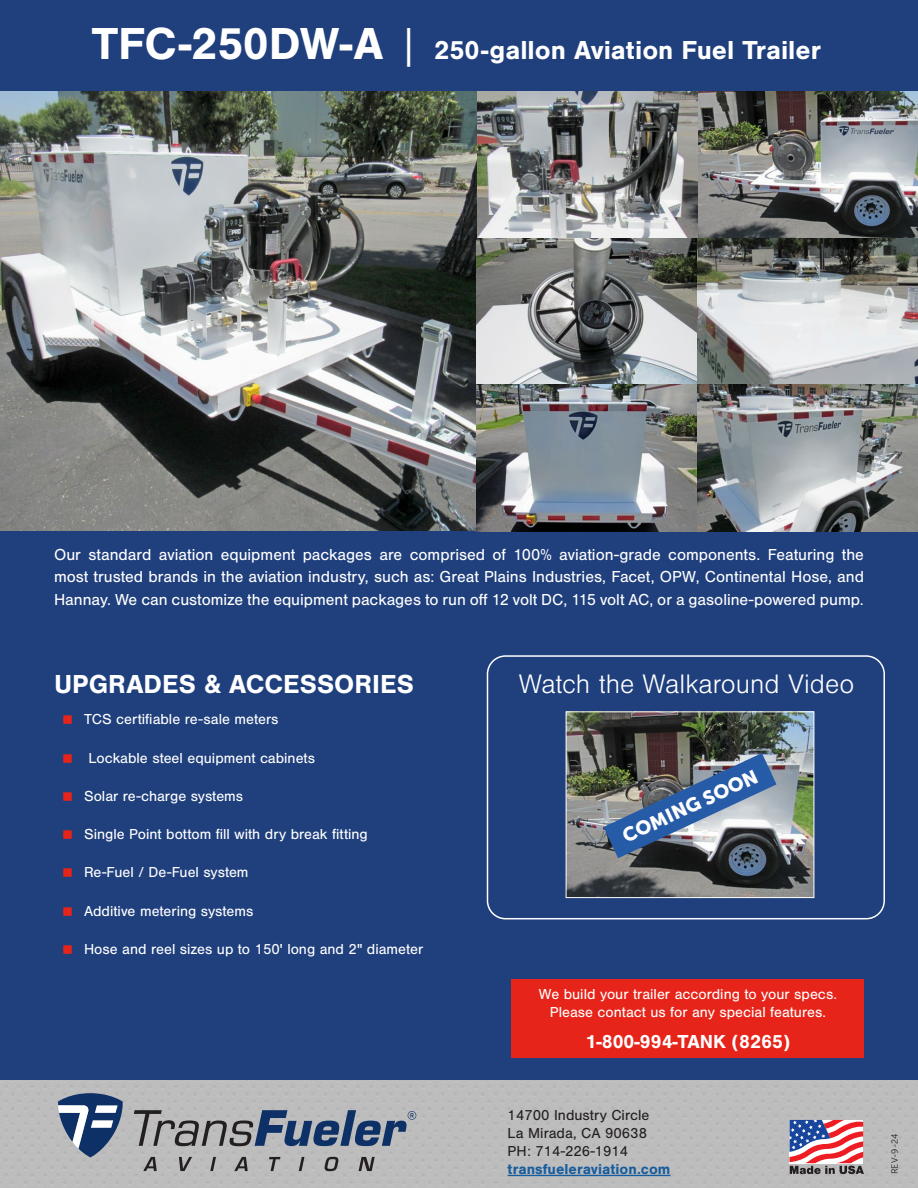
<style>
.page{position:relative;width:918px;height:1188px;background:#fff}
.page>*{position:absolute;margin:0;border:0;box-sizing:border-box;transform-origin:0 0}
.t1{font:300 27.75px "Nimbus San";color:#fff}
.t2{font:700 27px "Nimbus San";color:#fff}
.t3{font:700 19.5px "Nimbus San";color:#fff}
.t4{font:19.5px "Museo Sans 900";color:#fff}
.t5{font:16.5px/22.5px "Nimbus San";color:#fff;text-align:justify}
.t6{font:15px/18px "Nimbus San";color:#fff;text-align:center}
.t7{font:15px "Nimbus San";color:#231f20}
.t8{font:700 15px "Nimbus San";color:#175d9e}
.t9{font:9px "Museo Sans 300";color:#231f20}
.s1{font-size:46.5px}
.s2{font-weight:300;font-size:46.5px}
</style>
<div class="page">
<img style="left:0;top:91px;width:918px;height:440px">
<div style="left:0;top:531px;width:918px;height:549px;background:#1f3f7d"></div>
<div style="left:487px;top:655px;width:398px;height:264px;border:2px solid #fff;border-radius:18px"></div>
<div style="left:0;top:0;width:918px;height:91px;background:#1f3f7d"></div>
<svg style="left:789px;top:1120px;width:75px;height:54px"></svg>
<hr style="left:508px;top:1175px;width:163px;height:1px;background:#175d9e">
<div style="left:512px;top:979px;width:352px;height:78px;background:#e72419"></div>
<svg style="left:58px;top:1093px;width:66px;height:64px"></svg>
<svg style="left:143px;top:1157px;width:14px;height:14px"></svg>
<svg style="left:179px;top:1157px;width:13px;height:14px"></svg>
<svg style="left:210px;top:1157px;width:6px;height:14px"></svg>
<svg style="left:234px;top:1157px;width:14px;height:14px"></svg>
<svg style="left:269px;top:1157px;width:11px;height:14px"></svg>
<svg style="left:299px;top:1157px;width:5px;height:14px"></svg>
<svg style="left:325px;top:1157px;width:13px;height:14px"></svg>
<svg style="left:359px;top:1157px;width:16px;height:14px"></svg>
<svg style="left:134px;top:1110px;width:282px;height:36px;background:#7f8895"></svg>
<img style="left:568px;top:713px;width:244px;height:183px">
<div style="left:566px;top:711px;width:248px;height:187px;border:1px solid #fff"></div>
<img style="left:603px;top:753px;width:174px;height:105px">
<p class="t2" style="left:92px;top:35px;width:731px"><span class="s1">TFC-250DW-A</span> <span class="s2">|</span> 250-gallon Aviation Fuel Trailer</p>
<p class="t5" style="left:54px;top:543px;width:812px">Our standard aviation equipment packages are comprised of 100% aviation-grade components. Featuring the most trusted brands in the aviation industry, such as: Great Plains Industries, Facet, OPW, Continental Hose, and Hannay. We can customize the equipment packages to run off 12 volt DC, 115 volt AC, or a gasoline-powered pump.</p>
<p class="t2" style="left:54px;top:669px;width:361px">UPGRADES &amp; ACCESSORIES</p>
<p class="t6" style="left:84px;top:711px;width:196px">TCS certifiable re-sale meters</p>
<p class="t6" style="left:88px;top:749px;width:228px">Lockable steel equipment cabinets</p>
<p class="t6" style="left:84px;top:787px;width:161px">Solar re-charge systems</p>
<p class="t6" style="left:84px;top:825px;width:285px">Single Point bottom fill with dry break fitting</p>
<p class="t6" style="left:84px;top:864px;width:166px">Re-Fuel / De-Fuel system</p>
<p class="t6" style="left:84px;top:902px;width:171px">Additive metering systems</p>
<p class="t6" style="left:84px;top:940px;width:341px">Hose and reel sizes up to 150' long and 2" diameter</p>
<p class="t1" style="left:519px;top:670px;width:337px">Watch the Walkaround Video</p>
<p class="t4" style="left:619px;top:827px;width:149px;rotate:-25deg">COMING SOON</p>
<p class="t6" style="left:539px;top:986px;width:300px">We build your trailer according to your specs.<br>Please contact us for any special features.</p>
<p class="t3" style="left:586px;top:1030px;width:206px">1-800-994-TANK (8265)</p>
<p class="t7" style="left:508px;top:1107px;width:143px">14700 Industry Circle</p>
<p class="t7" style="left:508px;top:1125px;width:141px">La Mirada, CA 90638</p>
<p class="t7" style="left:508px;top:1143px;width:122px">PH: 714-226-1914</p>
<p class="t8" style="left:508px;top:1161px;width:164px">transfueleraviation.com</p>
<p class="t9" style="left:890px;top:1174px;width:42px;rotate:-90deg">REV-9-24</p>
</div>
